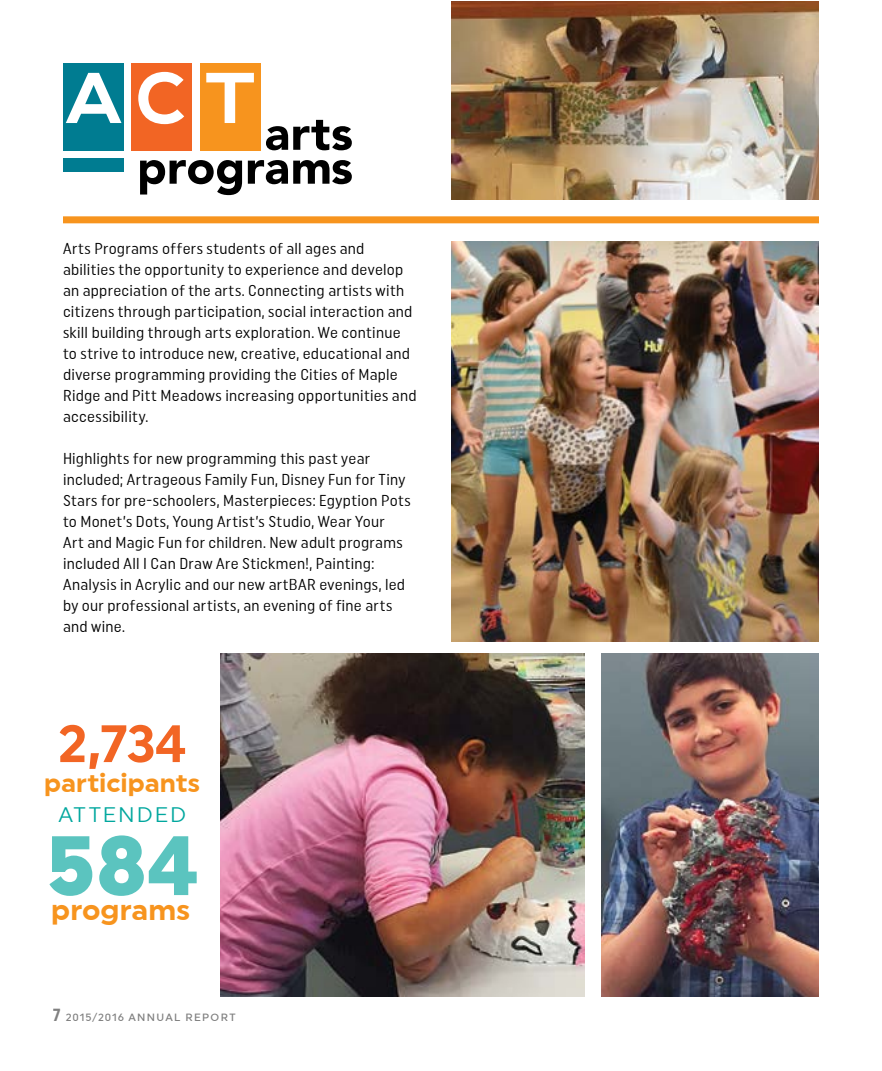
<style>
.page{position:relative;width:882px;height:1071px;background:#fff}
.page>*{position:absolute;margin:0;border:0;box-sizing:border-box;transform-origin:0 0}
.t1{font:900 84px "Uniform";color:#5bc4bf}
.t2{font:700 52.5px "Uniform";color:#f26524}
.t3{font:700 29.22px "Uniform";letter-spacing:.005em;color:#f7941e}
.t4{font:700 26.25px "Uniform";color:#f7941e}
.t5{font:21px "Uniform";letter-spacing:.09em;color:#00a79e}
.t6{font:15.75px/21px "Uniform Condensed";letter-spacing:.015em;color:#000}
.t7{font:500 10.5px "Uniform";letter-spacing:.125em;color:#000}
.s1{font-family:"Uniform Condensed";font-weight:700;font-size:17.5px}
</style>
<div class="page">
<div style="left:63px;top:216px;width:756px;height:7px;background:#f7941e"></div>
<div style="left:64px;top:63px;width:60px;height:87px;background:#007c91"></div>
<svg style="left:66px;top:73px;width:56px;height:50px"></svg>
<div style="left:64px;top:158px;width:60px;height:14px;background:#007c91"></div>
<div style="left:132px;top:63px;width:60px;height:87px;background:#f26524"></div>
<svg style="left:138px;top:72px;width:46px;height:52px"></svg>
<div style="left:200px;top:63px;width:60px;height:87px;background:#f7941e"></div>
<svg style="left:206px;top:73px;width:48px;height:50px"></svg>
<svg style="left:266px;top:120px;width:86px;height:30px"></svg>
<svg style="left:140px;top:160px;width:102px;height:35px"></svg>
<svg style="left:248px;top:160px;width:104px;height:24px"></svg>
<img style="left:451px;top:242px;width:368px;height:399px">
<img style="left:602px;top:654px;width:217px;height:343px">
<img style="left:220px;top:654px;width:364px;height:343px">
<img style="left:451px;top:1px;width:368px;height:198px">
<p class="t6" style="left:63px;top:237px;width:355px">Arts Programs offers students of all ages and abilities the opportunity to experience and develop an appreciation of the arts. Connecting artists with citizens through participation, social interaction and skill building through arts exploration. We continue to strive to introduce new, creative, educational and diverse programming providing the Cities of Maple Ridge and Pitt Meadows increasing opportunities and accessibility.</p>
<p class="t6" style="left:63px;top:447px;width:349px">Highlights for new programming this past year included; Artrageous Family Fun, Disney Fun for Tiny Stars for pre-schoolers, Masterpieces: Egyption Pots to Monet’s Dots, Young Artist’s Studio, Wear Your<br>Art and Magic Fun for children. New adult programs included All I Can Draw Are Stickmen!, Painting:<br>Analysis in Acrylic and our new artBAR evenings, led by our professional artists, an evening of fine arts and wine.</p>
<h2 class="t2" style="left:58px;top:712px;width:131px">2,734</h2>
<h3 class="t4" style="left:44px;top:767px;width:157px">participants</h3>
<h3 class="t5" style="left:58px;top:802px;width:129px">ATTENDED</h3>
<h1 class="t1" style="left:46px;top:815px;width:155px">584</h1>
<h3 class="t3" style="left:51px;top:892px;width:140px">programs</h3>
<p class="t7" style="left:52px;top:1011px;width:185px"><span class="s1">7</span> 2015/2016 ANNUAL REPORT</p>
</div>
